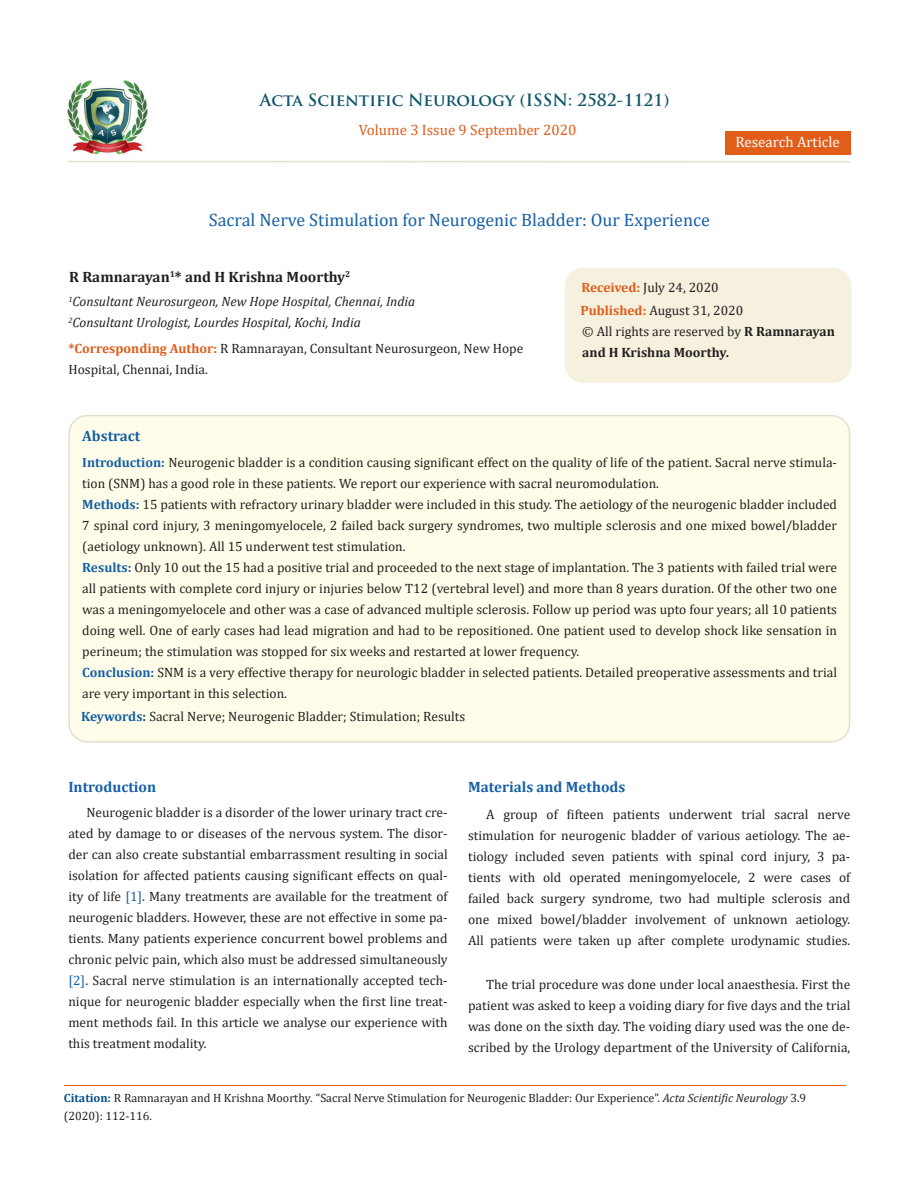
<style>
.page{position:relative;width:917px;height:1188px;background:#fff}
.page>*{position:absolute;margin:0;border:0;box-sizing:border-box;transform-origin:0 0}
.t1{font:18px "Cambria";color:#1560a6}
.t2{font:700 16.5px "Trajan Pro";color:#0e546a}
._15-OS-Level1-Multip{font:700 15px "Cambria";color:#1560a6}
.t3{font:700 15px "Cambria";color:#231f20}
.t4{font:15px "Cambria";color:#e05d1a}
.t5{font:15px "Cambria";color:#fff}
._15-OS-Level1-Multip-2{font:13.5px/21px "Cambria";color:#231f20}
._24-OS-Table-caption{font:13.5px/21px "Cambria";color:#231f20;text-align:justify}
.t6{font:italic 13.5px "Cambria";color:#231f20}
.t7{font:700 13.5px/21px "Cambria";color:#231f20}
.t8{font:12px/18px "Cambria";color:#231f20}
.s1{font-weight:700;color:#e05d1a}
.s2{font-weight:400}
.s3{font-style:italic}
.s4{font-weight:700;color:#1560a6}
.s5{font-weight:700;color:#0e546a}
.s6{font-weight:700;color:#035089}
.s7{color:#1560a6}
</style>
<div class="page">
<img style="left:68px;top:81px;width:80px;height:74px">
<div style="left:724px;top:132px;width:126px;height:23px;background:#e05d1a"></div>
<div style="left:565px;top:269px;width:285px;height:113px;background:#f6f0df;border-radius:18px"></div>
<div style="left:564px;top:268px;width:287px;height:115px;border:2px solid #f6f0df;border-radius:18px"></div>
<div style="left:69px;top:416px;width:780px;height:326px;background:#fffde9;border-radius:18px"></div>
<div style="left:68px;top:415px;width:782px;height:327px;border:2px solid #e5dfce;border-radius:18px"></div>
<hr style="left:64px;top:1085px;width:781px;height:1px;background:#e05d1a">
<hr style="left:68px;top:161px;width:782px;height:1px;background:#e5dfce">
<p class="t2" style="left:260px;top:90px;width:411px">Acta Scientific Neurology (ISSN: 2582-1121)</p>
<p class="t4" style="left:359px;top:121px;width:219px">Volume 3 Issue 9 September 2020</p>
<p class="t1" style="left:209px;top:209px;width:502px">Sacral Nerve Stimulation for Neurogenic Bladder: Our Experience</p>
<p class="t5" style="left:735px;top:133px;width:106px">Research Article</p>
<p class="t3" style="left:69px;top:266px;width:283px">R Ramnarayan<sup>1</sup>* and H Krishna Moorthy<sup>2</sup></p>
<p class="t6" style="left:68px;top:292px;width:348px"><sup>1</sup>Consultant Neurosurgeon, New Hope Hospital, Chennai, India</p>
<p class="t6" style="left:68px;top:313px;width:294px"><sup>2</sup>Consultant Urologist, Lourdes Hospital, Kochi, India</p>
<p class="_15-OS-Level1-Multip-2" style="left:68px;top:337px;width:456px"><span class="s1">*Corresponding Author:</span> R Ramnarayan, Consultant Neurosurgeon, New Hope<br>Hospital, Chennai, India.</p>
<p class="_15-OS-Level1-Multip" style="left:82px;top:426px;width:60px">Abstract</p>
<p class="_15-OS-Level1-Multip-2" style="left:581px;top:277px;width:139px"><span class="s1">Received:</span> July 24, 2020</p>
<p class="_15-OS-Level1-Multip-2" style="left:580px;top:300px;width:164px"><span class="s1">Published:</span> August 31, 2020</p>
<p class="t7" style="left:582px;top:321px;width:254px"><span class="s2">© All rights are reserved by</span> R Ramnarayan and H Krishna Moorthy<span class="s3">.</span></p>
<p class="_15-OS-Level1-Multip-2" style="left:82px;top:452px;width:756px"><span class="s4">Introduction:</span> Neurogenic bladder is a condition causing significant effect on the quality of life of the patient. Sacral nerve stimula&shy;tion (SNM) has a good role in these patients. We report our experience with sacral neuromodulation.</p>
<p class="_15-OS-Level1-Multip-2" style="left:82px;top:494px;width:756px;text-align:justify"><span class="s4">Methods:</span> 15 patients with refractory urinary bladder were included in this study. The aetiology of the neurogenic bladder included 7 spinal cord injury, 3 meningomyelocele, 2 failed back surgery syndromes, two multiple sclerosis and one mixed bowel/bladder (aetiology unknown). All 15 underwent test stimulation.</p>
<p class="_15-OS-Level1-Multip-2" style="left:82px;top:557px;width:756px;text-align:justify"><span class="s4">Results:</span> Only 10 out the 15 had a positive trial and proceeded to the next stage of implantation. The 3 patients with failed trial were all patients with complete cord injury or injuries below T12 (vertebral level) and more than 8 years duration. Of the other two one was a meningomyelocele and other was a case of advanced multiple sclerosis. Follow up period was upto four years; all 10 patients doing well. One of early cases had lead migration and had to be repositioned. One patient used to develop shock like sensation in perineum; the stimulation was stopped for six weeks and restarted at lower frequency.</p>
<p class="_15-OS-Level1-Multip-2" style="left:82px;top:662px;width:756px"><span class="s4">Conclusion:</span> SNM is a very effective therapy for neurologic bladder in selected patients. Detailed preoperative assessments and trial are very important in this selection.</p>
<p class="_15-OS-Level1-Multip-2" style="left:81px;top:706px;width:386px"><span class="s4">Keywords</span><span class="s5">:</span> Sacral Nerve; Neurogenic Bladder; Stimulation; Results</p>
<p class="_15-OS-Level1-Multip" style="left:468px;top:777px;width:159px">Materials and Methods</p>
<p class="_24-OS-Table-caption" style="left:468px;top:804px;width:384px;text-indent:18px">A group of fifteen patients underwent trial sacral nerve stimulation for neurogenic bladder of various aetiology. The ae&shy;tiology included seven patients with spinal cord injury, 3 pa&shy;tients with old operated meningomyelocele, 2 were cases of failed back surgery syndrome, two had multiple sclerosis and one mixed bowel/bladder involvement of unknown aetiology.<br>All patients were taken up after complete urodynamic studies.</p>
<p class="_24-OS-Table-caption" style="left:468px;top:974px;width:384px;text-indent:18px">The trial procedure was done under local anaesthesia. First the patient was asked to keep a voiding diary for five days and the trial was done on the sixth day. The voiding diary used was the one de&shy;scribed by the Urology department of the University of California,</p>
<p class="t8" style="left:64px;top:1089px;width:743px"><span class="s6">Citation:</span> R Ramnarayan and H Krishna Moorthy<span class="s3">.</span> “Sacral Nerve Stimulation for Neurogenic Bladder: Our Experience”. <span class="s3">Acta Scientific Neurology</span> 3.9 (2020): 112-116.</p>
<p class="_15-OS-Level1-Multip" style="left:68px;top:777px;width:89px">Introduction</p>
<p class="_15-OS-Level1-Multip-2" style="left:68px;top:802px;width:381px;text-align:justify;text-indent:18px">Neurogenic bladder is a disorder of the lower urinary tract cre&shy;ated by damage to or diseases of the nervous system. The disor&shy;der can also create substantial embarrassment resulting in social isolation for affected patients causing significant effects on qual&shy;ity of life <span class="s7">[1]</span>. Many treatments are available for the treatment of neurogenic bladders. However, these are not effective in some pa&shy;tients. Many patients experience concurrent bowel problems and chronic pelvic pain, which also must be addressed simultaneously <span class="s7">[2]</span>. Sacral nerve stimulation is an internationally accepted tech&shy;nique for neurogenic bladder especially when the first line treat&shy;ment methods fail. In this article we analyse our experience with this treatment modality.</p>
</div>
